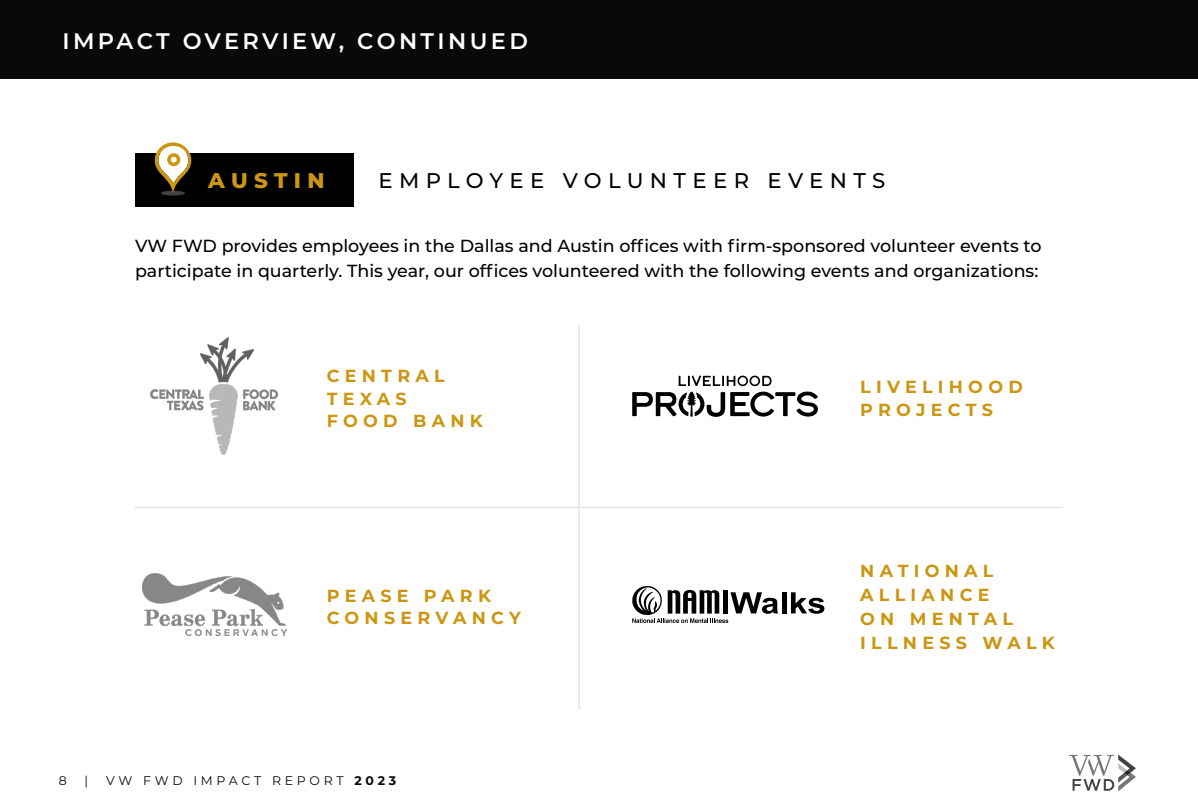
<style>
.page{position:relative;width:1198px;height:810px;background:#fff}
.page>*{position:absolute;margin:0;border:0;box-sizing:border-box;transform-origin:0 0}
.t1{font:600 22.5px "Montserrat";letter-spacing:.15em;color:#fff}
.t2{font:500 21.25px "Montserrat";letter-spacing:.3em;color:#000}
.t3{font:800 21.25px "Montserrat";letter-spacing:.3em;color:#cb9612}
.t4{font:500 17.5px/25px "Montserrat";color:#000}
.t5{font:700 17.5px/22.5px "Montserrat";letter-spacing:.3em;color:#cb9612}
.t6{font:12.5px "Montserrat";letter-spacing:.3em;color:#090907}
.s1{font-weight:700}
</style>
<div class="page">
<svg style="left:1069px;top:755px;width:66px;height:36px"></svg>
<div style="left:0;top:0;width:1198px;height:78px;background:#090907"></div>
<hr style="left:135px;top:507px;width:928px;height:1px;background:#e8e8e3">
<img style="left:142px;top:574px;width:145px;height:61px">
<img style="left:150px;top:338px;width:128px;height:117px">
<div style="left:781px;top:592px;width:5px;height:21px;background:#000"></div>
<svg style="left:791px;top:592px;width:33px;height:22px"></svg>
<svg style="left:632px;top:586px;width:146px;height:37px"></svg>
<div style="left:135px;top:154px;width:218px;height:53px;background:#000"></div>
<div style="left:161px;top:191px;width:24px;height:5px;background:#424040;border-radius:50%"></div>
<svg style="left:155px;top:142px;width:36px;height:51px"></svg>
<svg style="left:632px;top:376px;width:186px;height:41px"></svg>
<hr style="left:578px;top:325px;width:2px;height:385px;background:#e8e8e3">
<p class="t1" style="left:62px;top:25px;width:467px">IMPACT OVERVIEW, CONTINUED</p>
<p class="t3" style="left:208px;top:165px;width:118px">AUSTIN</p>
<p class="t2" style="left:378px;top:166px;width:508px">EMPLOYEE VOLUNTEER EVENTS</p>
<p class="t4" style="left:135px;top:232px;width:908px">VW FWD provides employees in the Dallas and Austin offices with firm-sponsored volunteer events to participate in quarterly. This year, our offices volunteered with the following events and organizations:</p>
<p class="t5" style="left:327px;top:364px;width:157px">CENTRAL<br>TEXAS<br>FOOD BANK</p>
<p class="t5" style="left:327px;top:583px;width:196px">PEASE PARK<br>CONSERVANCY</p>
<p class="t6" style="left:59px;top:772px;width:9px">8</p>
<p class="t6" style="left:85px;top:772px;width:5px">|</p>
<p class="t6" style="left:106px;top:772px;width:292px">VW FWD IMPACT REPORT <span class="s1">2023</span></p>
<p class="t5" style="left:860px;top:375px;width:164px">LIVELIHOOD<br>PROJECTS</p>
<p class="t5" style="left:860px;top:558px;width:196px;line-height:23.8px">NATIONAL<br>ALLIANCE<br>ON MENTAL<br>ILLNESS WALK</p>
</div>
